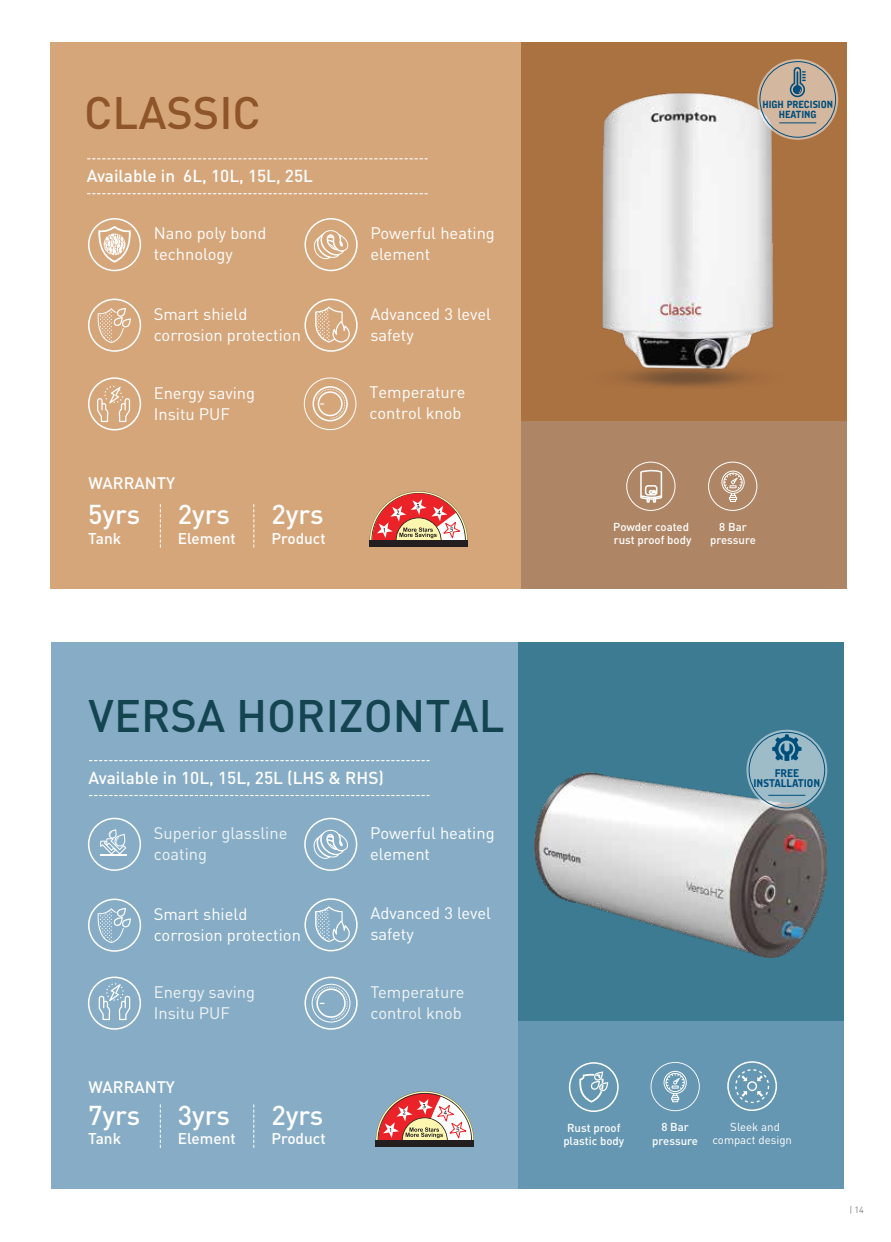
<style>
.page{position:relative;width:891px;height:1242px;background:#fff}
.page>*{position:absolute;margin:0;border:0;box-sizing:border-box;transform-origin:0 0}
.t1{font:500 45px "DIN Pro";color:#154451}
.t2{font:500 45px "DIN Pro";color:#8f552a}
.t3{font:500 27px "DIN Pro";color:#fff}
.t4{font:500 17.1px "DIN Pro";color:#fff}
.t5{font:16.5px/21px "DIN Pro";color:#fff}
.t6{font:16.5px/21px "DIN Pro";color:#f1f5f6}
.t7{font:500 16.5px "DIN Pro";color:#fff}
.t8{font:500 15.45px "DIN Pro";color:#fff}
.t9{font:500 11.4px/13.5px "DIN Pro";color:#fff;text-align:center}
.t10{font:11.4px/13.8px "DIN Pro";color:#fff;text-align:center}
.t11{font:11.4px/9.6px "Audimat 3000 Mi gras";color:#004e7b;text-align:center}
.t12{font:10.5px/9.6px "Audimat 3000 Mi gras";color:#004e7b;text-align:center}
.t13{font:9px "DIN Pro";color:#808285}
</style>
<div class="page">
<div style="left:521px;top:42px;width:326px;height:379px;background:#aa7141"></div>
<div style="left:521px;top:421px;width:326px;height:167px;background:#af8665"></div>
<div style="left:51px;top:42px;width:470px;height:546px;background:#d6a67b"></div>
<svg style="left:160px;top:504px;width:1px;height:44px"></svg>
<svg style="left:253px;top:504px;width:1px;height:44px"></svg>
<svg style="left:88px;top:158px;width:339px;height:1px"></svg>
<svg style="left:88px;top:193px;width:339px;height:1px"></svg>
<div style="left:88px;top:218px;width:53px;height:53px;border:2px solid #fff;border-radius:50%"></div>
<svg style="left:98px;top:226px;width:33px;height:37px"></svg>
<div style="left:304px;top:299px;width:54px;height:53px;border:2px solid #fff;border-radius:50%"></div>
<svg style="left:315px;top:307px;width:36px;height:36px"></svg>
<div style="left:304px;top:218px;width:54px;height:53px;border:2px solid #fff;border-radius:50%"></div>
<svg style="left:313px;top:230px;width:36px;height:29px"></svg>
<div style="left:88px;top:377px;width:53px;height:54px;border:2px solid #fff;border-radius:50%"></div>
<svg style="left:97px;top:386px;width:33px;height:36px"></svg>
<div style="left:88px;top:299px;width:53px;height:53px;border:2px solid #fff;border-radius:50%"></div>
<svg style="left:95px;top:308px;width:36px;height:35px"></svg>
<div style="left:626px;top:462px;width:49px;height:49px;border:1px solid #fff;border-radius:50%"></div>
<div style="left:708px;top:462px;width:49px;height:49px;border:1px solid #fff;border-radius:50%"></div>
<svg style="left:721px;top:471px;width:24px;height:31px"></svg>
<svg style="left:640px;top:469px;width:23px;height:34px"></svg>
<div style="left:370px;top:540px;width:98px;height:7px;background:#231f20"></div>
<svg style="left:370px;top:491px;width:98px;height:49px"></svg>
<div style="left:304px;top:378px;width:52px;height:52px;border:1px solid #fff;border-radius:50%"></div>
<div style="left:313px;top:386px;width:35px;height:35px;border:2px solid #fff;border-radius:50%"></div>
<svg style="left:316px;top:389px;width:29px;height:30px"></svg>
<div style="left:517px;top:642px;width:327px;height:379px;background:#3c7b91"></div>
<div style="left:517px;top:1021px;width:327px;height:168px;background:#6697b2"></div>
<div style="left:51px;top:642px;width:466px;height:547px;background:#87adc6"></div>
<svg style="left:160px;top:1105px;width:1px;height:43px"></svg>
<svg style="left:253px;top:1105px;width:1px;height:43px"></svg>
<svg style="left:89px;top:760px;width:340px;height:1px"></svg>
<svg style="left:89px;top:795px;width:340px;height:1px"></svg>
<div style="left:312px;top:984px;width:38px;height:39px;border:1px solid #fff;border-radius:50%"></div>
<svg style="left:315px;top:987px;width:33px;height:33px"></svg>
<div style="left:304px;top:977px;width:54px;height:53px;border:2px solid #fff;border-radius:50%"></div>
<svg style="left:99px;top:983px;width:31px;height:37px"></svg>
<div style="left:88px;top:977px;width:53px;height:53px;border:2px solid #fff;border-radius:50%"></div>
<img style="left:535px;top:773px;width:291px;height:185px">
<div style="left:376px;top:1140px;width:98px;height:7px;background:#231f20"></div>
<svg style="left:376px;top:1091px;width:98px;height:49px"></svg>
<div style="left:88px;top:818px;width:53px;height:53px;border:2px solid #fff;border-radius:50%"></div>
<svg style="left:100px;top:829px;width:26px;height:25px"></svg>
<hr style="left:100px;top:854px;width:27px;height:2px;background:#fff">
<svg style="left:746px;top:730px;width:81px;height:81px;background:#97b6c2"></svg>
<div style="left:749px;top:732px;width:76px;height:76px;border:1px solid #004e7b;border-radius:50%"></div>
<svg style="left:772px;top:734px;width:30px;height:27px"></svg>
<hr style="left:768px;top:795px;width:37px;height:1px;background:#004e7b">
<img style="left:602px;top:74px;width:228px;height:313px">
<svg style="left:757px;top:59px;width:81px;height:81px;background:#cbb29d"></svg>
<div style="left:760px;top:61px;width:76px;height:77px;border:1px solid #004e7b;border-radius:50%"></div>
<hr style="left:779px;top:122px;width:37px;height:1px;background:#004e7b">
<svg style="left:790px;top:67px;width:16px;height:30px"></svg>
<div style="left:304px;top:818px;width:53px;height:53px;border:2px solid #fff;border-radius:50%"></div>
<svg style="left:313px;top:830px;width:35px;height:29px"></svg>
<div style="left:304px;top:898px;width:54px;height:53px;border:2px solid #fff;border-radius:50%"></div>
<svg style="left:315px;top:906px;width:36px;height:36px"></svg>
<div style="left:727px;top:1061px;width:50px;height:50px;border:2px solid #fff;border-radius:50%"></div>
<svg style="left:735px;top:1069px;width:34px;height:34px"></svg>
<svg style="left:651px;top:1062px;width:49px;height:49px"></svg>
<div style="left:569px;top:1062px;width:50px;height:50px;border:2px solid #fff;border-radius:50%"></div>
<svg style="left:579px;top:1072px;width:29px;height:31px"></svg>
<div style="left:88px;top:899px;width:53px;height:53px;border:2px solid #fff;border-radius:50%"></div>
<svg style="left:95px;top:908px;width:36px;height:35px"></svg>
<h1 class="t2" style="left:84px;top:76px;width:178px">CLASSIC</h1>
<p class="t4" style="left:87px;top:162px;width:228px">Available in 6L, 10L, 15L, 25L</p>
<p class="t5" style="left:154px;top:222px;width:114px">Nano poly bond technology</p>
<p class="t5" style="left:154px;top:303px;width:149px">Smart shield corrosion protection</p>
<p class="t5" style="left:154px;top:381px;width:103px">Energy saving<br>Insitu PUF</p>
<p class="t7" style="left:88px;top:470px;width:88px">WARRANTY</p>
<h2 class="t3" style="left:88px;top:493px;width:54px">5yrs</h2>
<h2 class="t3" style="left:178px;top:493px;width:54px">2yrs</h2>
<p class="t8" style="left:88px;top:526px;width:35px">Tank</p>
<p class="t8" style="left:178px;top:526px;width:59px">Element</p>
<h2 class="t3" style="left:271px;top:493px;width:54px">2yrs</h2>
<p class="t8" style="left:271px;top:526px;width:56px">Product</p>
<p class="t5" style="left:370px;top:222px;width:126px">Powerful heating element</p>
<p class="t5" style="left:370px;top:303px;width:122px">Advanced 3 level safety</p>
<p class="t5" style="left:369px;top:381px;width:98px">Temperature control knob</p>
<p class="t12" style="left:762px;top:100px;width:72px">HIGH PRECISION<br>HEATING</p>
<p class="t9" style="left:613px;top:519px;width:80px;text-align:left">Powder coated rust proof body</p>
<p class="t9" style="left:710px;top:519px;width:47px">8 Bar pressure</p>
<h1 class="t1" style="left:89px;top:679px;width:417px">VERSA HORIZONTAL</h1>
<p class="t4" style="left:89px;top:764px;width:297px">Available in 10L, 15L, 25L (LHS &amp; RHS)</p>
<p class="t6" style="left:154px;top:822px;width:135px">Superior glassline coating</p>
<p class="t5" style="left:154px;top:903px;width:149px">Smart shield corrosion protection</p>
<p class="t5" style="left:370px;top:822px;width:126px">Powerful heating element</p>
<p class="t5" style="left:370px;top:902px;width:122px">Advanced 3 level safety</p>
<p class="t6" style="left:154px;top:981px;width:103px">Energy saving<br>Insitu PUF</p>
<p class="t6" style="left:370px;top:981px;width:96px">Temperature control knob</p>
<p class="t7" style="left:88px;top:1073px;width:88px">WARRANTY</p>
<h2 class="t3" style="left:88px;top:1093px;width:54px">7yrs</h2>
<h2 class="t3" style="left:178px;top:1093px;width:54px">3yrs</h2>
<p class="t8" style="left:88px;top:1126px;width:35px">Tank</p>
<p class="t8" style="left:178px;top:1126px;width:59px">Element</p>
<h2 class="t3" style="left:271px;top:1093px;width:54px">2yrs</h2>
<p class="t8" style="left:271px;top:1126px;width:56px">Product</p>
<p class="t11" style="left:753px;top:768px;width:68px">FREE<br>INSTALLATION</p>
<p class="t9" style="left:563px;top:1120px;width:62px">Rust proof plastic body</p>
<p class="t9" style="left:652px;top:1119px;width:47px">8 Bar pressure</p>
<p class="t10" style="left:713px;top:1119px;width:81px">Sleek and compact design</p>
<p class="t13" style="left:849px;top:1203px;width:16px">| 14</p>
</div>
